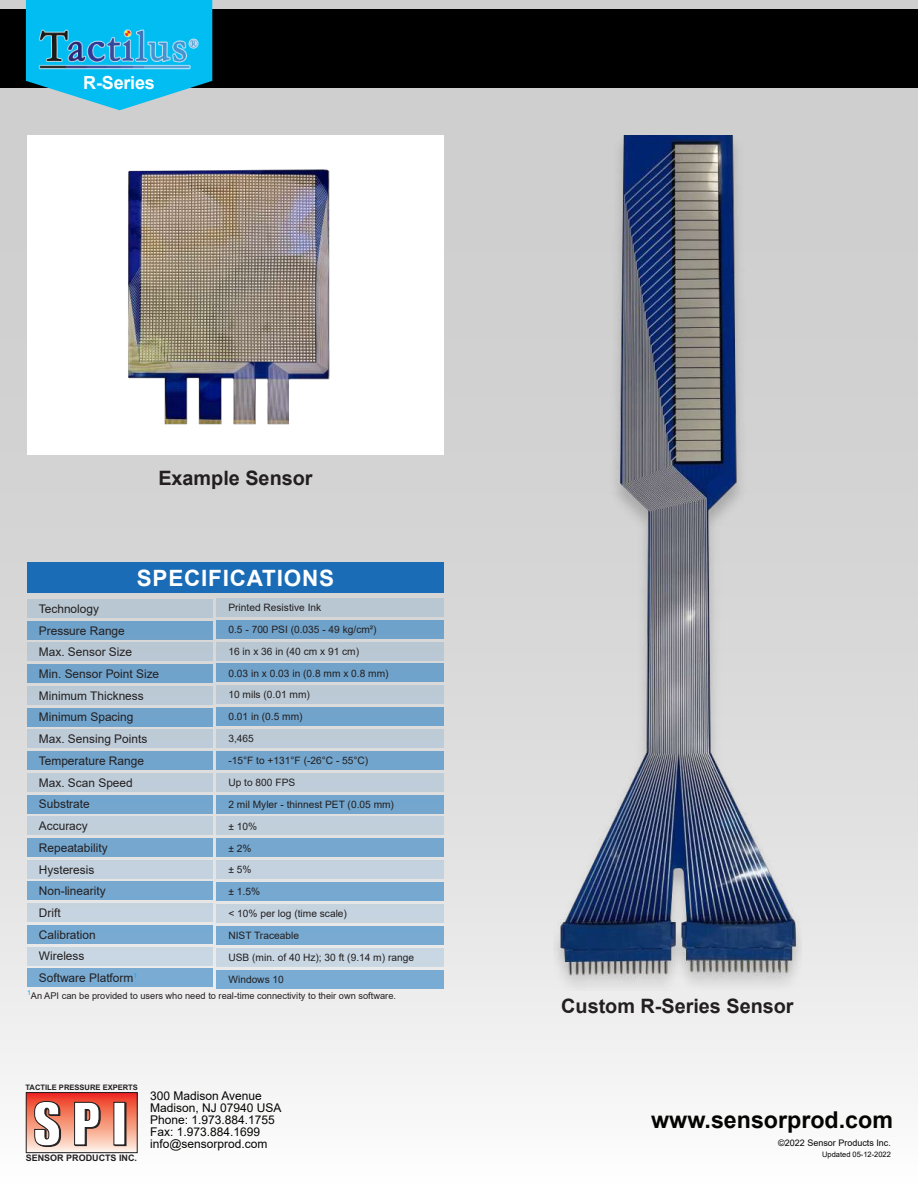
<style>
.page{position:relative;width:918px;height:1188px;background:#fff}
.page>*{position:absolute;margin:0;border:0;box-sizing:border-box;transform-origin:0 0}
.t1{font:700 23.25px "Arial";color:#040503}
.t2{font:700 22.5px "Arial";letter-spacing:.035em;color:#fff}
.t3{font:700 19.8px "Arial";color:#231f20}
.t4{font:700 18px "Arial";letter-spacing:-.01em;color:#fff}
.t5{font:12px/12px "Arial";color:#040503}
.t6{font:11.85px/21.8px "Arial";color:#231f20}
.t7{font:10.2px/21.9px "Arial";color:#231f20}
.t8{font:9.3px "Arial";color:#231f20}
.t9{font:9px "Arial";color:#040503}
.t10{font:700 9px "Arial";color:#231f20}
.t11{font:700 7.5px "Arial";color:#231f20}
.t12{font:7.5px "Arial";color:#040503}
</style>
<div class="page">
<div style="left:0;top:0;width:918px;height:1188px;background:linear-gradient(to bottom,#c4c3c3,#f2f3f3)"></div>
<div style="left:27px;top:135px;width:417px;height:320px;background:#fff"></div>
<img style="left:128px;top:169px;width:202px;height:256px">
<div style="left:27px;top:599px;width:186px;height:19px;background:#b8c7d2"></div>
<div style="left:27px;top:621px;width:186px;height:18px;background:#6fa2ca"></div>
<div style="left:27px;top:773px;width:186px;height:18px;background:#becdd9"></div>
<div style="left:27px;top:665px;width:186px;height:18px;background:#70a3cb"></div>
<div style="left:27px;top:838px;width:186px;height:19px;background:#75a7cf"></div>
<div style="left:27px;top:925px;width:186px;height:18px;background:#78aad2"></div>
<div style="left:27px;top:795px;width:186px;height:18px;background:#73a6ce"></div>
<div style="left:27px;top:686px;width:186px;height:18px;background:#bbc9d5"></div>
<div style="left:27px;top:730px;width:186px;height:18px;background:#bdcbd7"></div>
<div style="left:27px;top:860px;width:186px;height:18px;background:#c3d2de"></div>
<div style="left:27px;top:947px;width:186px;height:18px;background:#c8d7e3"></div>
<div style="left:27px;top:643px;width:186px;height:18px;background:#b9c7d3"></div>
<div style="left:27px;top:817px;width:186px;height:18px;background:#c1cfdb"></div>
<div style="left:27px;top:904px;width:186px;height:18px;background:#c5d4e0"></div>
<div style="left:27px;top:708px;width:186px;height:18px;background:#71a3cb"></div>
<div style="left:27px;top:752px;width:186px;height:18px;background:#72a5cd"></div>
<div style="left:27px;top:882px;width:186px;height:18px;background:#76a8d0"></div>
<div style="left:27px;top:969px;width:186px;height:18px;background:#79abd3"></div>
<div style="left:217px;top:598px;width:227px;height:18px;background:#b8c7d2"></div>
<div style="left:217px;top:620px;width:227px;height:18px;background:#6fa2ca"></div>
<div style="left:217px;top:773px;width:227px;height:18px;background:#becdd9"></div>
<div style="left:217px;top:664px;width:227px;height:18px;background:#70a3cb"></div>
<div style="left:217px;top:839px;width:227px;height:18px;background:#75a7cf"></div>
<div style="left:217px;top:926px;width:227px;height:18px;background:#78aad2"></div>
<div style="left:217px;top:795px;width:227px;height:18px;background:#73a6ce"></div>
<div style="left:217px;top:686px;width:227px;height:18px;background:#bbc9d5"></div>
<div style="left:217px;top:729px;width:227px;height:19px;background:#bdcbd7"></div>
<div style="left:217px;top:861px;width:227px;height:18px;background:#c3d2de"></div>
<div style="left:217px;top:948px;width:227px;height:18px;background:#c8d7e3"></div>
<div style="left:217px;top:642px;width:227px;height:18px;background:#b9c7d3"></div>
<div style="left:217px;top:817px;width:227px;height:18px;background:#c1cfdb"></div>
<div style="left:217px;top:904px;width:227px;height:19px;background:#c5d4e0"></div>
<div style="left:217px;top:708px;width:227px;height:18px;background:#71a3cb"></div>
<div style="left:217px;top:751px;width:227px;height:18px;background:#72a4cc"></div>
<div style="left:217px;top:883px;width:227px;height:18px;background:#76a8d0"></div>
<div style="left:217px;top:970px;width:227px;height:18px;background:#79abd3"></div>
<div style="left:27px;top:562px;width:417px;height:31px;background:#1a6cb6"></div>
<img style="left:554px;top:135px;width:247px;height:855px">
<svg style="left:28px;top:1094px;width:108px;height:57px;background:#f18a76"></svg>
<div style="left:26px;top:1092px;width:112px;height:61px;border:1px solid #231f20"></div>
<div style="left:115px;top:1103px;width:11px;height:43px;background:#231f20"></div>
<svg style="left:34px;top:1101px;width:27px;height:46px"></svg>
<svg style="left:74px;top:1102px;width:27px;height:44px"></svg>
<div style="left:114px;top:1102px;width:11px;height:43px;background:#fff"></div>
<div style="left:0;top:9px;width:918px;height:78px;background:#000"></div>
<svg style="left:26px;top:0;width:186px;height:110px;background:#27bee8"></svg>
<img style="left:39px;top:28px;width:160px;height:44px">
<h3 class="t4" style="left:83px;top:70px;width:73px">R-Series</h3>
<h3 class="t3" style="left:158px;top:464px;width:156px">Example Sensor</h3>
<p class="t6" style="left:39px;top:598px;width:87px">Technology<br>Pressure Range</p>
<h2 class="t2" style="left:137px;top:562px;width:199px">SPECIFICATIONS</h2>
<p class="t7" style="left:228px;top:596px;width:150px">Printed Resistive Ink<br>0.5 - 700 PSI (0.035 - 49 kg/cm²)</p>
<p class="t6" style="left:39px;top:641px;width:95px">Max. Sensor Size</p>
<p class="t7" style="left:228px;top:640px;width:132px">16 in x 36 in (40 cm x 91 cm)</p>
<p class="t6" style="left:39px;top:663px;width:122px">Min. Sensor Point Size</p>
<p class="t7" style="left:228px;top:662px;width:162px">0.03 in x 0.03 in (0.8 mm x 0.8 mm)</p>
<p class="t6" style="left:39px;top:685px;width:106px">Minimum Thickness</p>
<p class="t6" style="left:39px;top:728px;width:110px">Max. Sensing Points</p>
<p class="t6" style="left:39px;top:706px;width:96px">Minimum Spacing</p>
<p class="t6" style="left:39px;top:750px;width:107px">Temperature Range</p>
<p class="t7" style="left:228px;top:684px;width:83px">10 mils (0.01 mm)</p>
<p class="t7" style="left:228px;top:728px;width:27px">3,465</p>
<p class="t7" style="left:228px;top:706px;width:76px">0.01 in (0.5 mm)</p>
<p class="t7" style="left:228px;top:749px;width:141px">-15°F to +131°F (-26°C - 55°C)</p>
<p class="t6" style="left:39px;top:772px;width:95px">Max. Scan Speed</p>
<p class="t7" style="left:228px;top:771px;width:68px">Up to 800 FPS</p>
<p class="t6" style="left:39px;top:793px;width:52px">Substrate</p>
<p class="t7" style="left:228px;top:793px;width:167px">2 mil Myler - thinnest PET (0.05 mm)</p>
<p class="t6" style="left:39px;top:815px;width:50px">Accuracy</p>
<p class="t7" style="left:228px;top:815px;width:30px">± 10%</p>
<p class="t6" style="left:39px;top:837px;width:70px">Repeatability</p>
<p class="t7" style="left:228px;top:837px;width:25px">± 2%</p>
<p class="t6" style="left:39px;top:858px;width:57px">Hysteresis</p>
<p class="t7" style="left:228px;top:859px;width:25px">± 5%</p>
<p class="t6" style="left:39px;top:880px;width:68px">Non-linearity</p>
<p class="t7" style="left:228px;top:881px;width:33px">± 1.5%</p>
<p class="t6" style="left:39px;top:902px;width:23px">Drift</p>
<p class="t7" style="left:228px;top:903px;width:120px">&lt; 10% per log (time scale)</p>
<p class="t6" style="left:39px;top:924px;width:58px">Calibration</p>
<p class="t7" style="left:228px;top:924px;width:72px">NIST Traceable</p>
<p class="t6" style="left:39px;top:945px;width:47px">Wireless</p>
<p class="t7" style="left:228px;top:946px;width:187px">USB (min. of 40 Hz); 30 ft (9.14 m) range</p>
<p class="t6" style="left:39px;top:967px;width:100px">Software Platform<sup>1</sup></p>
<p class="t8" style="left:27px;top:989px;width:371px"><sup>1</sup>An API can be provided to users who need to real-time connectivity to their own software.</p>
<p class="t7" style="left:228px;top:968px;width:57px">Windows 10</p>
<p class="t11" style="left:26px;top:1082px;width:114px">TACTILE PRESSURE EXPERTS</p>
<p class="t10" style="left:26px;top:1152px;width:113px">SENSOR PRODUCTS INC.</p>
<p class="t5" style="left:150px;top:1090px;width:133px">300 Madison Avenue<br>Madison, NJ 07940 USA<br>Phone: 1.973.884.1755<br>Fax: 1.973.884.1699 info@sensorprod.com</p>
<h3 class="t3" style="left:561px;top:992px;width:234px">Custom R-Series Sensor</h3>
<h1 class="t1" style="left:651px;top:1104px;width:243px">www.sensorprod.com</h1>
<p class="t9" style="left:778px;top:1137px;width:114px">©2022 Sensor Products Inc.</p>
<p class="t12" style="left:822px;top:1149px;width:70px">Updated 05-12-2022</p>
</div>
